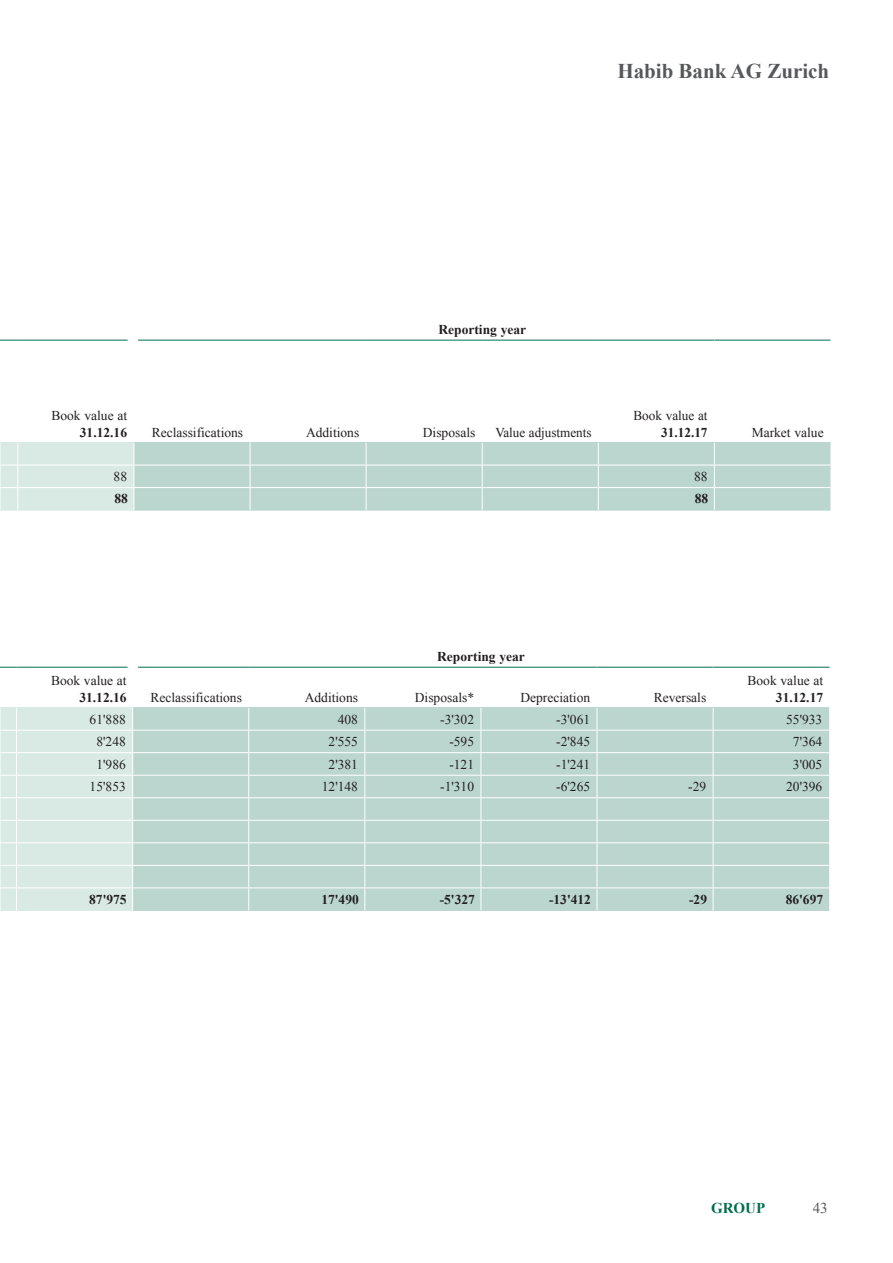
<style>
.page{position:relative;width:893px;height:1263px;background:#fff}
.page>*{position:absolute;margin:0;border:0;box-sizing:border-box;transform-origin:0 0}
.t1{font:700 21px "Times New Roman";color:#57585a}
.t2{font:700 15px "Times New Roman";color:#006e51}
.t3{font:15px "Times New Roman";color:#57585a}
.t4{font:13.5px "Times New Roman";color:#231f20}
.t5{font:700 13.5px "Times New Roman";color:#231f20}
</style>
<div class="page">
<div style="left:135px;top:443px;width:695px;height:67px;background:#bad6ce"></div>
<hr style="left:134px;top:510px;width:116px;height:1px;background:#bad6ce">
<hr style="left:250px;top:510px;width:116px;height:1px;background:#bad6ce">
<hr style="left:366px;top:510px;width:116px;height:1px;background:#bad6ce">
<hr style="left:482px;top:510px;width:116px;height:1px;background:#bad6ce">
<hr style="left:598px;top:510px;width:116px;height:1px;background:#bad6ce">
<hr style="left:250px;top:510px;width:1px;height:76px;background:#fff">
<hr style="left:366px;top:510px;width:1px;height:76px;background:#fff">
<hr style="left:482px;top:510px;width:1px;height:76px;background:#fff">
<hr style="left:598px;top:510px;width:1px;height:76px;background:#fff">
<hr style="left:134px;top:465px;width:116px;height:1px;background:#fff">
<hr style="left:250px;top:465px;width:116px;height:1px;background:#fff">
<hr style="left:366px;top:465px;width:116px;height:1px;background:#fff">
<hr style="left:482px;top:465px;width:116px;height:1px;background:#fff">
<hr style="left:598px;top:465px;width:116px;height:1px;background:#fff">
<hr style="left:134px;top:487px;width:116px;height:1px;background:#fff">
<hr style="left:250px;top:487px;width:116px;height:1px;background:#fff">
<hr style="left:366px;top:487px;width:116px;height:1px;background:#fff">
<hr style="left:482px;top:487px;width:116px;height:1px;background:#fff">
<hr style="left:598px;top:487px;width:116px;height:1px;background:#fff">
<hr style="left:250px;top:442px;width:116px;height:1px;background:#bad6ce">
<hr style="left:366px;top:442px;width:116px;height:1px;background:#bad6ce">
<svg style="left:250px;top:442px;width:1px;height:68px"></svg>
<svg style="left:366px;top:443px;width:1px;height:67px"></svg>
<hr style="left:482px;top:442px;width:116px;height:1px;background:#bad6ce">
<svg style="left:482px;top:443px;width:1px;height:67px"></svg>
<hr style="left:598px;top:442px;width:116px;height:1px;background:#bad6ce">
<svg style="left:598px;top:443px;width:1px;height:67px"></svg>
<svg style="left:0;top:340px;width:18px;height:1px"></svg>
<hr style="left:18px;top:340px;width:116px;height:1px;background:#006e51">
<hr style="left:134px;top:340px;width:116px;height:1px;background:#006e51">
<hr style="left:250px;top:340px;width:116px;height:1px;background:#006e51">
<hr style="left:366px;top:340px;width:116px;height:1px;background:#006e51">
<hr style="left:482px;top:340px;width:116px;height:1px;background:#006e51">
<hr style="left:598px;top:340px;width:116px;height:1px;background:#006e51">
<svg style="left:0;top:442px;width:135px;height:69px"></svg>
<hr style="left:714px;top:340px;width:116px;height:1px;background:#006e51">
<hr style="left:714px;top:340px;width:1px;height:102px;background:#fff">
<hr style="left:714px;top:442px;width:116px;height:1px;background:#bad6ce">
<svg style="left:714px;top:443px;width:1px;height:67px"></svg>
<hr style="left:714px;top:465px;width:116px;height:1px;background:#fff">
<hr style="left:714px;top:487px;width:116px;height:1px;background:#fff">
<hr style="left:714px;top:510px;width:116px;height:1px;background:#bad6ce">
<hr style="left:134px;top:442px;width:116px;height:1px;background:#bad6ce">
<div style="left:128px;top:331px;width:10px;height:18px;background:#fff"></div>
<svg style="left:0;top:666px;width:830px;height:245px"></svg>
<hr style="left:713px;top:707px;width:116px;height:1px;background:#bad6ce">
<hr style="left:713px;top:730px;width:116px;height:1px;background:#fff">
<hr style="left:713px;top:752px;width:116px;height:1px;background:#fff">
<hr style="left:713px;top:775px;width:116px;height:1px;background:#fff">
<hr style="left:713px;top:797px;width:116px;height:1px;background:#fff">
<hr style="left:713px;top:820px;width:116px;height:1px;background:#fff">
<hr style="left:713px;top:842px;width:116px;height:1px;background:#fff">
<hr style="left:713px;top:865px;width:116px;height:1px;background:#fff">
<hr style="left:713px;top:887px;width:116px;height:1px;background:#fff">
<hr style="left:713px;top:910px;width:116px;height:1px;background:#bad6ce">
<div style="left:128px;top:658px;width:10px;height:18px;background:#fff"></div>
<h1 class="t1" style="left:617px;top:56px;width:213px">Habib Bank AG Zurich</h1>
<p class="t5" style="left:438px;top:320px;width:89px">Reporting year</p>
<p class="t4" style="left:51px;top:407px;width:77px">Book value at</p>
<p class="t5" style="left:80px;top:423px;width:49px">31.12.16</p>
<p class="t4" style="left:152px;top:423px;width:93px">Reclassifications</p>
<p class="t4" style="left:306px;top:423px;width:55px">Additions</p>
<p class="t4" style="left:423px;top:423px;width:54px">Disposals</p>
<p class="t4" style="left:495px;top:423px;width:97px">Value adjustments</p>
<p class="t4" style="left:633px;top:407px;width:76px">Book value at</p>
<p class="t5" style="left:661px;top:423px;width:48px">31.12.17</p>
<p class="t4" style="left:752px;top:423px;width:73px">Market value</p>
<p class="t4" style="left:114px;top:467px;width:15px">88</p>
<p class="t4" style="left:694px;top:467px;width:15px">88</p>
<p class="t5" style="left:114px;top:490px;width:15px">88</p>
<p class="t5" style="left:695px;top:490px;width:15px">88</p>
<p class="t5" style="left:437px;top:647px;width:89px">Reporting year</p>
<p class="t4" style="left:51px;top:672px;width:77px">Book value at</p>
<p class="t5" style="left:79px;top:688px;width:49px">31.12.16</p>
<p class="t4" style="left:150px;top:688px;width:93px">Reclassifications</p>
<p class="t4" style="left:305px;top:688px;width:55px">Additions</p>
<p class="t4" style="left:415px;top:688px;width:61px">Disposals*</p>
<p class="t4" style="left:520px;top:688px;width:71px">Depreciation</p>
<p class="t4" style="left:654px;top:688px;width:54px">Reversals</p>
<p class="t4" style="left:747px;top:672px;width:77px">Book value at</p>
<p class="t5" style="left:776px;top:688px;width:49px">31.12.17</p>
<p class="t4" style="left:90px;top:710px;width:38px">61'888</p>
<p class="t4" style="left:338px;top:710px;width:22px">408</p>
<p class="t4" style="left:440px;top:710px;width:35px">-3'302</p>
<p class="t4" style="left:556px;top:710px;width:35px">-3'061</p>
<p class="t4" style="left:786px;top:710px;width:38px">55'933</p>
<p class="t4" style="left:96px;top:732px;width:31px">8'248</p>
<p class="t4" style="left:329px;top:732px;width:31px">2'555</p>
<p class="t4" style="left:449px;top:732px;width:26px">-595</p>
<p class="t4" style="left:556px;top:732px;width:35px">-2'845</p>
<p class="t4" style="left:793px;top:732px;width:31px">7'364</p>
<p class="t4" style="left:96px;top:755px;width:31px">1'986</p>
<p class="t4" style="left:329px;top:755px;width:31px">2'381</p>
<p class="t4" style="left:449px;top:755px;width:26px">-121</p>
<p class="t4" style="left:556px;top:755px;width:35px">-1'241</p>
<p class="t4" style="left:793px;top:755px;width:31px">3'005</p>
<p class="t4" style="left:90px;top:777px;width:38px">15'853</p>
<p class="t4" style="left:322px;top:777px;width:38px">12'148</p>
<p class="t4" style="left:440px;top:777px;width:35px">-1'310</p>
<p class="t4" style="left:556px;top:777px;width:35px">-6'265</p>
<p class="t4" style="left:688px;top:777px;width:19px">-29</p>
<p class="t4" style="left:786px;top:777px;width:38px">20'396</p>
<p class="t5" style="left:89px;top:890px;width:39px">87'975</p>
<p class="t5" style="left:321px;top:890px;width:39px">17'490</p>
<p class="t5" style="left:440px;top:890px;width:37px">-5'327</p>
<p class="t5" style="left:549px;top:890px;width:43px">-13'412</p>
<p class="t5" style="left:689px;top:890px;width:19px">-29</p>
<p class="t5" style="left:786px;top:890px;width:39px">86'697</p>
<p class="t2" style="left:711px;top:1198px;width:56px">GROUP</p>
<p class="t3" style="left:813px;top:1198px;width:16px">43</p>
</div>
